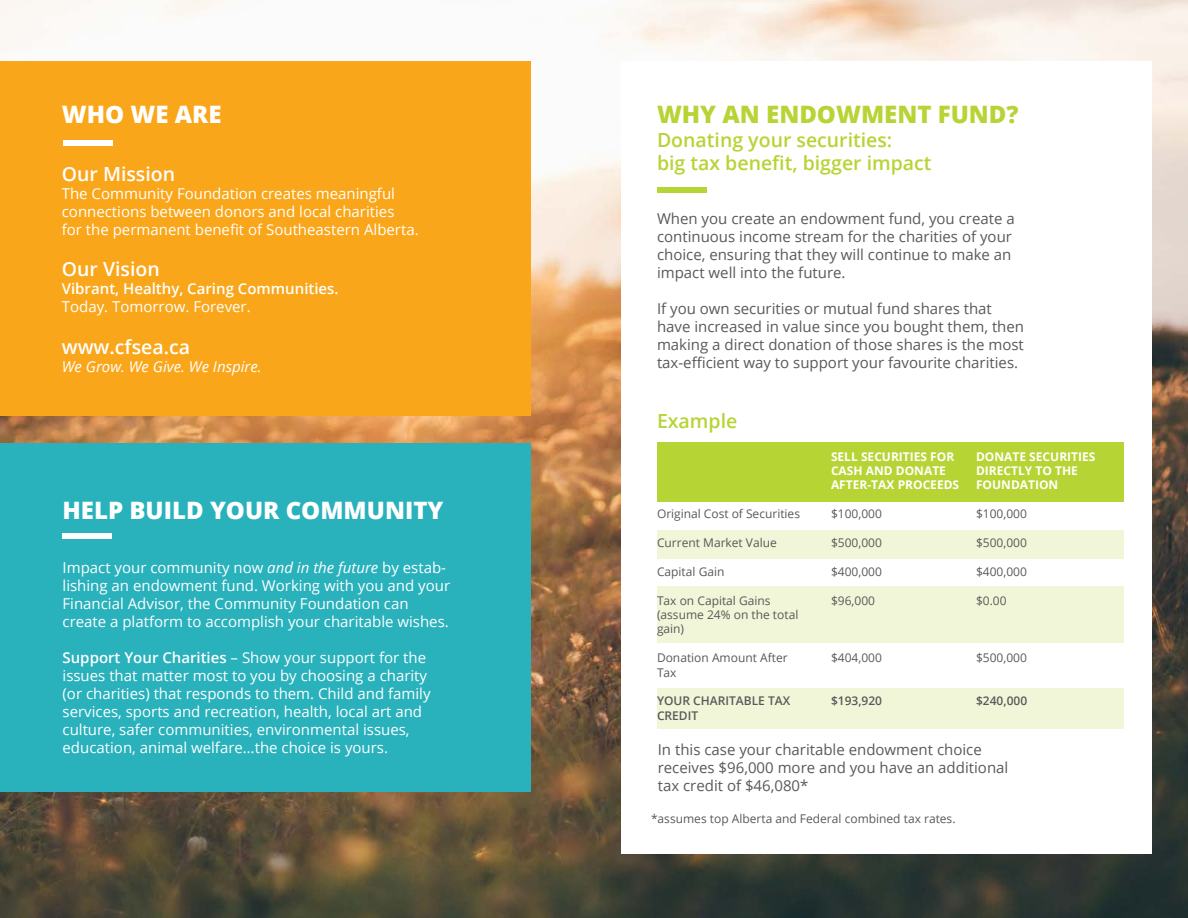
<style>
.page{position:relative;width:1188px;height:918px;background:#fff}
.page>*{position:absolute;margin:0;border:0;box-sizing:border-box;transform-origin:0 0}
.t1{font:800 24px "Open Sans";color:#fff}
.t2{font:800 24px "Open Sans";color:#b7d435}
.t3{font:600 19.5px/23.4px "Open Sans";color:#b7d435}
.t4{font:600 19.5px "Open Sans";color:#fff}
.t5{font:15px/18px "Open Sans";color:#fff}
.t6{font:15px/18px "Open Sans";color:#58595b}
.t7{font:600 15px "Open Sans";color:#fff}
.t8{font:italic 15px "Open Sans";color:#fff}
.t9{font:12px/14.4px "Open Sans";color:#58595b}
.t10{font:700 12px/14.4px "Open Sans";color:#fff}
.t11{font:600 12px/14.4px "Open Sans";color:#58595b}
.s1{font-style:italic}
.s2{font-weight:600}
</style>
<div class="page">
<img style="left:0;top:0;width:1188px;height:918px">
<div style="left:621px;top:61px;width:531px;height:792px;background:#fff"></div>
<div style="left:0;top:444px;width:531px;height:348px;background:#29b1bc"></div>
<div style="left:0;top:61px;width:531px;height:355px;background:#faa61a"></div>
<div style="left:63px;top:140px;width:50px;height:6px;background:#fff"></div>
<div style="left:658px;top:530px;width:466px;height:28px;background:#f0f6d7"></div>
<div style="left:658px;top:587px;width:466px;height:56px;background:#f0f6d7"></div>
<div style="left:658px;top:688px;width:466px;height:41px;background:#f0f6d7"></div>
<div style="left:658px;top:442px;width:466px;height:60px;background:#b7d435"></div>
<div style="left:657px;top:187px;width:50px;height:6px;background:#b7d435"></div>
<div style="left:63px;top:534px;width:49px;height:5px;background:#fff"></div>
<h1 class="t1" style="left:62px;top:101px;width:161px">WHO WE ARE</h1>
<h2 class="t4" style="left:62px;top:166px;width:115px">Our Mission</h2>
<p class="t5" style="left:62px;top:186px;width:358px">The Community Foundation creates meaningful connections between donors and local charities<br>for the permanent benefit of Southeastern Alberta.</p>
<h2 class="t4" style="left:62px;top:261px;width:100px">Our Vision</h2>
<p class="t7" style="left:62px;top:283px;width:278px">Vibrant, Healthy, Caring Communities.</p>
<p class="t5" style="left:62px;top:299px;width:190px">Today. Tomorrow. Forever.</p>
<h2 class="t4" style="left:62px;top:339px;width:130px">www.cfsea.ca</h2>
<p class="t8" style="left:62px;top:360px;width:201px">We Grow. We Give. We Inspire.</p>
<h1 class="t1" style="left:63px;top:497px;width:382px">HELP BUILD YOUR COMMUNITY</h1>
<p class="t5" style="left:63px;top:560px;width:389px">Impact your community now <span class="s1">and in the future</span> by estab&shy;lishing an endowment fund. Working with you and your Financial Advisor, the Community Foundation can create a platform to accomplish your charitable wishes.</p>
<p class="t5" style="left:63px;top:650px;width:370px"><span class="s2">Support Your Charities</span> – Show your support for the issues that matter most to you by choosing a charity (or charities) that responds to them. Child and family services, sports and recreation, health, local art and culture, safer communities, environmental issues, education, animal welfare…the choice is yours.</p>
<h1 class="t2" style="left:657px;top:101px;width:363px">WHY AN ENDOWMENT FUND?</h1>
<h2 class="t3" style="left:657px;top:130px;width:276px">Donating your securities:<br>big tax benefit, bigger impact</h2>
<p class="t6" style="left:657px;top:211px;width:359px">When you create an endowment fund, you create a continuous income stream for the charities of your choice, ensuring that they will continue to make an impact well into the future.</p>
<p class="t6" style="left:657px;top:301px;width:369px">If you own securities or mutual fund shares that have increased in value since you bought them, then making a direct donation of those shares is the most tax-efficient way to support your favourite charities.</p>
<h2 class="t3" style="left:657px;top:411px;width:82px">Example</h2>
<p class="t10" style="left:831px;top:449px;width:130px">SELL SECURITIES FOR<br>CASH AND DONATE<br>AFTER-TAX PROCEEDS</p>
<p class="t9" style="left:831px;top:508px;width:52px">$100,000</p>
<p class="t9" style="left:831px;top:537px;width:52px">$500,000</p>
<p class="t9" style="left:831px;top:566px;width:52px">$400,000</p>
<p class="t9" style="left:831px;top:594px;width:46px">$96,000</p>
<p class="t10" style="left:976px;top:449px;width:121px">DONATE SECURITIES<br>DIRECTLY TO THE<br>FOUNDATION</p>
<p class="t9" style="left:976px;top:508px;width:52px">$100,000</p>
<p class="t9" style="left:976px;top:537px;width:52px">$500,000</p>
<p class="t9" style="left:976px;top:566px;width:52px">$400,000</p>
<p class="t9" style="left:976px;top:594px;width:32px">$0.00</p>
<p class="t9" style="left:657px;top:508px;width:145px">Original Cost of Securities</p>
<p class="t9" style="left:657px;top:537px;width:121px">Current Market Value</p>
<p class="t9" style="left:657px;top:566px;width:69px">Capital Gain</p>
<p class="t9" style="left:657px;top:594px;width:143px">Tax on Capital Gains (assume 24% on the total gain)</p>
<p class="t9" style="left:657px;top:652px;width:132px">Donation Amount After<br>Tax</p>
<p class="t11" style="left:657px;top:695px;width:135px">YOUR CHARITABLE TAX<br>CREDIT</p>
<p class="t9" style="left:976px;top:652px;width:52px">$500,000</p>
<p class="t11" style="left:976px;top:695px;width:53px">$240,000</p>
<p class="t6" style="left:658px;top:742px;width:352px">In this case your charitable endowment choice receives $96,000 more and you have an additional tax credit of $46,080*</p>
<p class="t9" style="left:651px;top:813px;width:306px">*assumes top Alberta and Federal combined tax rates.</p>
<p class="t9" style="left:831px;top:652px;width:52px">$404,000</p>
<p class="t11" style="left:831px;top:695px;width:53px">$193,920</p>
</div>
